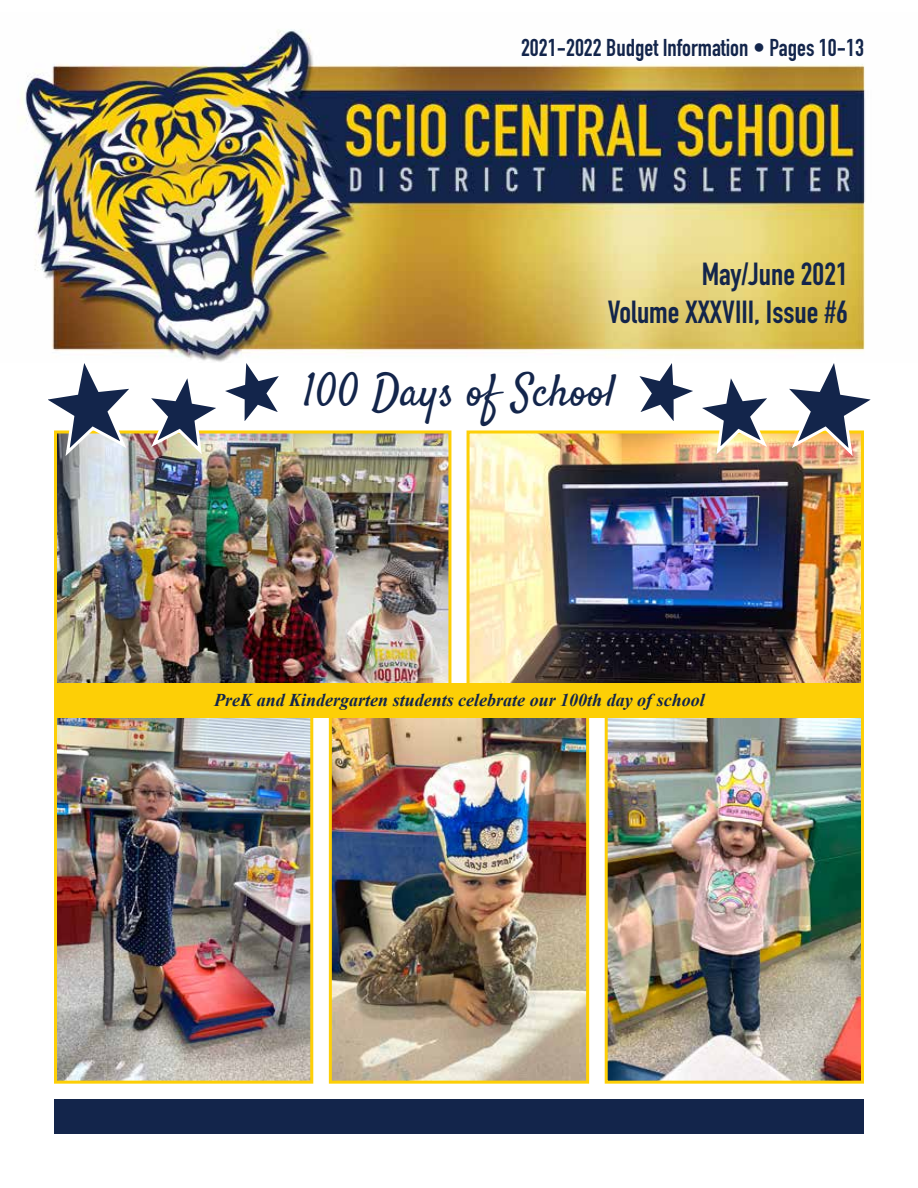
<style>
.page{position:relative;width:918px;height:1188px;background:#fff}
.page>*{position:absolute;margin:0;border:0;box-sizing:border-box;transform-origin:0 0}
.t1{font:45px "Satisfy";color:#13254b}
.t2{font:700 31.5px/37.8px "DIN Condensed";color:#13254b;text-align:right}
.t3{font:700 24px "DIN Condensed";color:#13254b}
.t4{font:italic 700 18px "Times New Roman";color:#13254b}
</style>
<div class="page">
<img style="left:20px;top:29px;width:845px;height:324px">
<div style="left:54px;top:1099px;width:810px;height:35px;background:#13254b"></div>
<img style="left:58px;top:434px;width:389px;height:250px">
<div style="left:54px;top:430px;width:397px;height:261px;border:3px solid #fdcf06"></div>
<img style="left:58px;top:718px;width:251px;height:362px">
<div style="left:54px;top:701px;width:259px;height:383px;border:3px solid #fdcf06"></div>
<img style="left:333px;top:718px;width:252px;height:362px">
<div style="left:329px;top:701px;width:260px;height:383px;border:3px solid #fdcf06"></div>
<img style="left:609px;top:718px;width:251px;height:362px">
<div style="left:605px;top:701px;width:259px;height:383px;border:3px solid #fdcf06"></div>
<img style="left:471px;top:434px;width:389px;height:250px">
<div style="left:467px;top:430px;width:397px;height:261px;border:3px solid #fdcf06"></div>
<div style="left:54px;top:684px;width:810px;height:34px;background:#fdcf06"></div>
<img style="left:35px;top:349px;width:255px;height:111px">
<svg style="left:629px;top:349px;width:242px;height:111px"></svg>
<h3 class="t3" style="left:521px;top:32px;width:344px">2021-2022 Budget Information • Pages 10-13</h3>
<h2 class="t2" style="left:608px;top:255px;width:241px">May/June 2021<br>Volume XXXVIII, Issue #6</h2>
<h1 class="t1" style="left:303px;top:363px;width:314px">100 Days of School</h1>
<p class="t4" style="left:214px;top:687px;width:492px">PreK and Kindergarten students celebrate our 100th day of school</p>
</div>
